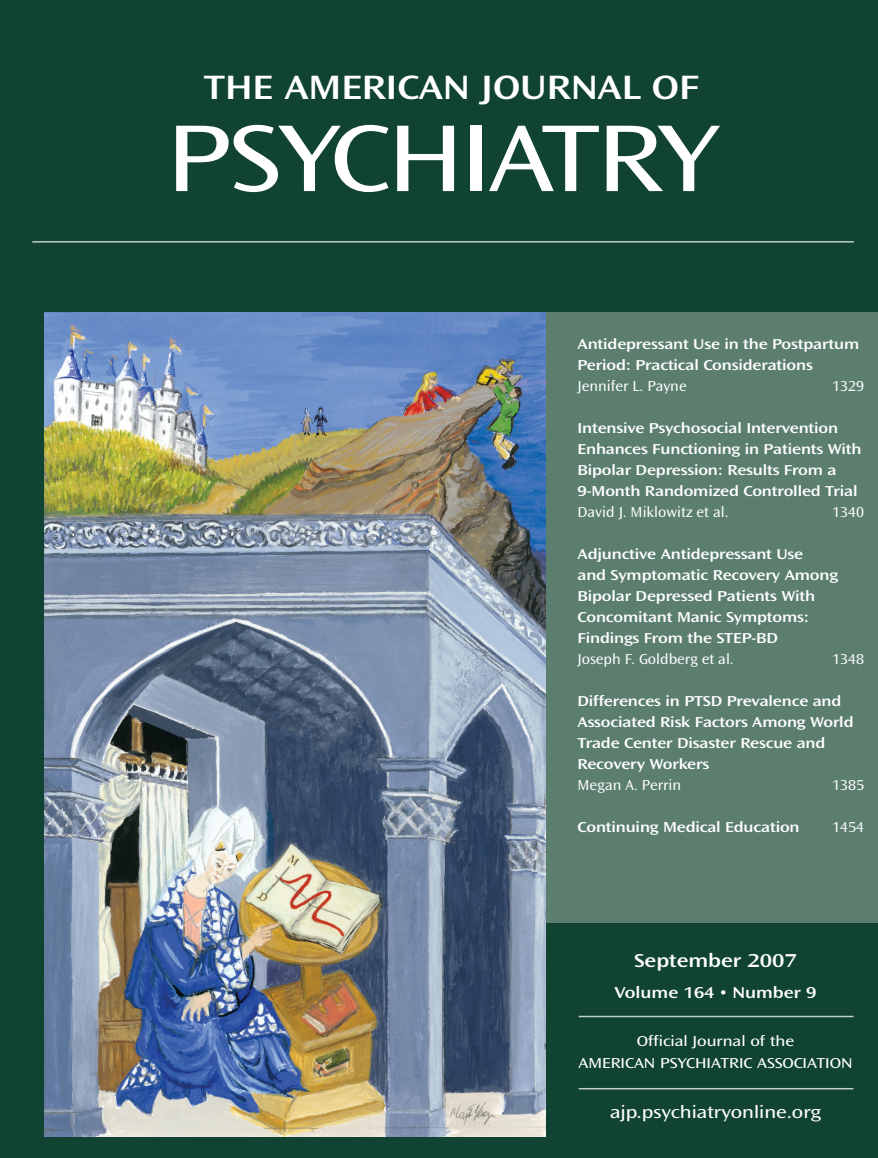
<style>
.page{position:relative;width:878px;height:1158px;background:#fff}
.page>*{position:absolute;margin:0;border:0;box-sizing:border-box;transform-origin:0 0}
.t1{font:99px "Ocean Sans MM.403.800.";letter-spacing:-.025em;color:#fff}
.t2{font:35.25px "Ocean Sans MM.512.800.";color:#fff}
.t3{font:19.5px "Ocean Sans MM.512.800.";color:#fff}
.t4{font:18px "Ocean Sans MM.403.800.";color:#fff}
.t5{font:16.5px "Ocean Sans MM.512.800.";color:#fff}
.t6{font:15px/21px "Ocean Sans MM.512.800.";letter-spacing:-.01em;color:#fff}
.t7{font:15px "Ocean Sans MM.360.600.";color:#fff}
.t8{font:15px/22.5px "Ocean Sans MM.403.800.";color:#fff;text-align:center}
</style>
<div class="page">
<div style="left:0;top:0;width:877px;height:1157px;background:#104331"></div>
<hr style="left:32px;top:241px;width:821px;height:1px;background:#bfcfc7">
<div style="left:545px;top:312px;width:332px;height:610px;background:#5b7e6f"></div>
<hr style="left:578px;top:1087px;width:275px;height:2px;background:#bfcfc7">
<hr style="left:578px;top:1015px;width:275px;height:2px;background:#bfcfc7">
<img style="left:44px;top:312px;width:501px;height:824px">
<h2 class="t2" style="left:204px;top:72px;width:496px">THE AMERICAN JOURNAL OF</h2>
<h1 class="t1" style="left:167px;top:99px;width:554px">PSYCHIATRY</h1>
<p class="t6" style="left:577px;top:334px;width:283px">Antidepressant Use in the Postpartum<br>Period: Practical Considerations</p>
<p class="t7" style="left:577px;top:380px;width:111px">Jennifer L. Payne</p>
<p class="t6" style="left:577px;top:418px;width:285px">Intensive Psychosocial Intervention Enhances Functioning in Patients With Bipolar Depression: Results From a 9-Month Randomized Controlled Trial</p>
<p class="t7" style="left:577px;top:506px;width:153px">David J. Miklowitz et al.</p>
<p class="t6" style="left:577px;top:544px;width:262px">Adjunctive Antidepressant Use<br>and Symptomatic Recovery Among<br>Bipolar Depressed Patients With<br>Concomitant Manic Symptoms:<br>Findings From the STEP-BD</p>
<p class="t7" style="left:577px;top:653px;width:158px">Joseph F. Goldberg et al.</p>
<p class="t6" style="left:577px;top:691px;width:277px">Differences in PTSD Prevalence and<br>Associated Risk Factors Among World<br>Trade Center Disaster Rescue and<br>Recovery Workers</p>
<p class="t7" style="left:577px;top:779px;width:105px">Megan A. Perrin</p>
<p class="t6" style="left:577px;top:817px;width:223px">Continuing Medical Education</p>
<p class="t7" style="left:832px;top:380px;width:33px">1329</p>
<p class="t7" style="left:832px;top:506px;width:33px">1340</p>
<p class="t7" style="left:832px;top:653px;width:33px">1348</p>
<p class="t7" style="left:832px;top:779px;width:33px">1385</p>
<p class="t7" style="left:832px;top:821px;width:33px">1454</p>
<h3 class="t3" style="left:634px;top:952px;width:164px">September 2007</h3>
<p class="t5" style="left:614px;top:986px;width:203px">Volume 164 • Number 9</p>
<p class="t8" style="left:578px;top:1029px;width:275px">Official Journal of the<br>AMERICAN PSYCHIATRIC ASSOCIATION</p>
<p class="t4" style="left:610px;top:1101px;width:212px">ajp.psychiatryonline.org</p>
</div>
